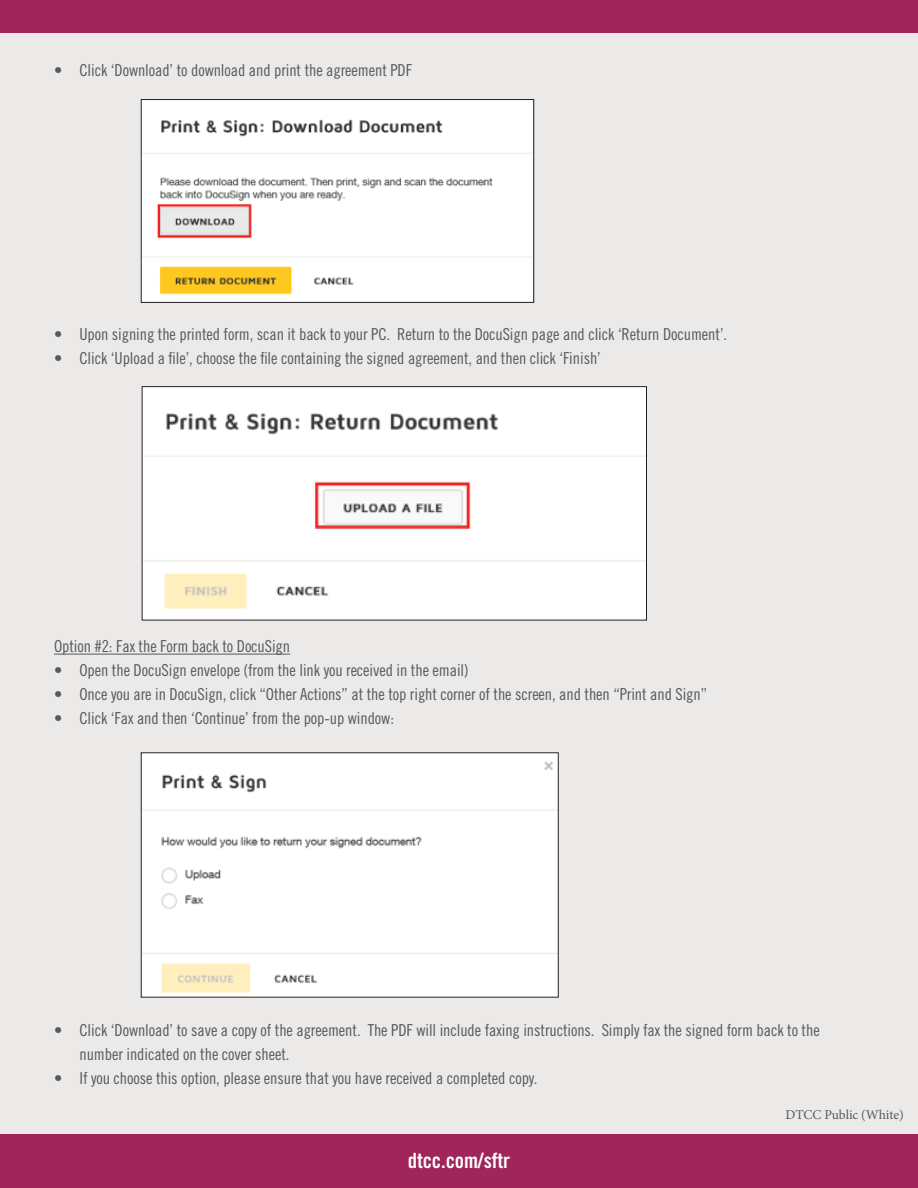
<style>
.page{position:relative;width:918px;height:1188px;background:#ebeae9}
.page>*{position:absolute;margin:0;border:0;box-sizing:border-box;transform-origin:0 0}
.t1{font:21px "Trade Gothic Bold Cond Twenty";letter-spacing:-.005em;color:#fff}
.t2{font:16.5px/24px "Trade Gothic Cond Eighteen";letter-spacing:-.005em;color:#57585a}
.t3{font:13.5px "Minion Pro";letter-spacing:-.005em;color:#57585a}
</style>
<div class="page">
<div style="left:0;top:0;width:918px;height:32px;background:#9f255a"></div>
<hr style="left:54px;top:654px;width:236px;height:1px;background:#57585a">
<div style="left:0;top:1134px;width:918px;height:54px;background:#9f255a"></div>
<img style="left:143px;top:101px;width:389px;height:200px">
<div style="left:141px;top:99px;width:393px;height:204px;border:1px solid #231f20"></div>
<img style="left:144px;top:388px;width:501px;height:230px">
<div style="left:142px;top:386px;width:505px;height:234px;border:1px solid #231f20"></div>
<img style="left:143px;top:755px;width:413px;height:240px">
<p class="t2" style="left:54px;top:58px;width:360px">• Click ‘Download’ to download and print the agreement PDF</p>
<p class="t2" style="left:54px;top:322px;width:675px">• Upon signing the printed form, scan it back to your PC. Return to the DocuSign page and click ‘Return Document’.</p>
<p class="t2" style="left:54px;top:346px;width:548px">• Click ‘Upload a file’, choose the file containing the signed agreement, and then click ‘Finish’</p>
<p class="t2" style="left:54px;top:634px;width:238px">Option #2: Fax the Form back to DocuSign</p>
<p class="t2" style="left:54px;top:658px;width:416px">• Open the DocuSign envelope (from the link you received in the email)</p>
<p class="t2" style="left:54px;top:682px;width:655px">• Once you are in DocuSign, click “Other Actions” at the top right corner of the screen, and then “Print and Sign”</p>
<p class="t2" style="left:54px;top:706px;width:342px">• Click ‘Fax and then ‘Continue’ from the pop-up window:</p>
<p class="t2" style="left:80px;top:1018px;width:742px;text-indent:-26px">• Click ‘Download’ to save a copy of the agreement. The PDF will include faxing instructions. Simply fax the signed form back to the number indicated on the cover sheet.</p>
<p class="t2" style="left:54px;top:1066px;width:485px">• If you choose this option, please ensure that you have received a completed copy.</p>
<p class="t1" style="left:408px;top:1148px;width:104px">dtcc.com/sftr</p>
<p class="t3" style="left:786px;top:1105px;width:120px">DTCC Public (White)</p>
</div>
